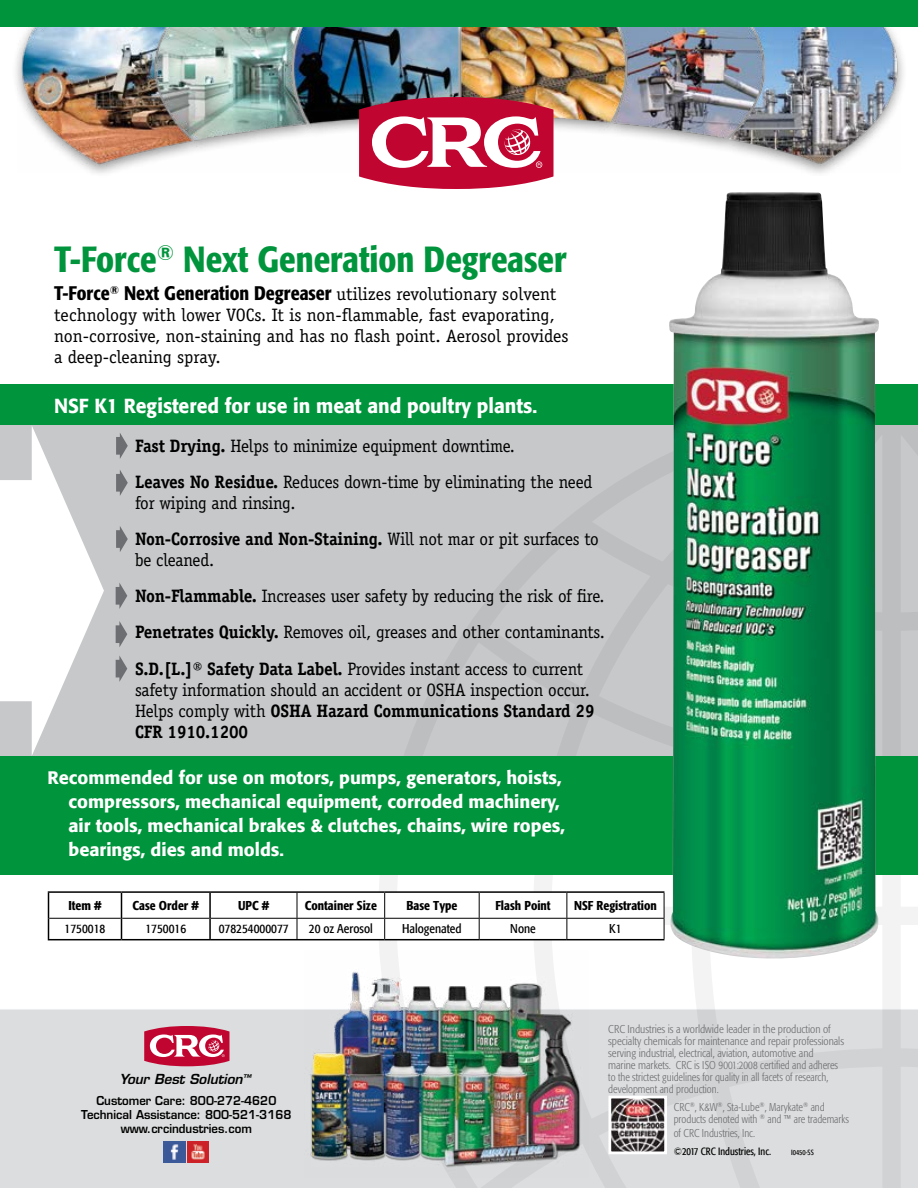
<style>
.page{position:relative;width:918px;height:1188px;background:#fff}
.page>*{position:absolute;margin:0;border:0;box-sizing:border-box;transform-origin:0 0}
.t1{font:500 condensed 36px "Formata";color:#00943c}
.t2{font:500 20.25px "Formata";color:#fff;scale:.95 1}
.t3{font:500 condensed 19.5px "Formata";color:#000}
.t4{font:18px/36.2px "Officina Serif";letter-spacing:-.01em;color:#000;scale:.96 1}
.t5{font:500 18px/24px "Formata";color:#fff}
.t6{font:18px/21px "Officina Serif";letter-spacing:-.01em;color:#000}
.t7{font:italic 600 13.5px "Eurostile";color:#000}
.t8{font:500 condensed 12.75px "Formata";color:#000}
.t9{font:condensed 12.75px "Formata";color:#000}
.t10{font:600 12px/14.4px "Eurostile";color:#000;text-align:center;scale:.95 1}
.t11{font:300 condensed 11.25px/12px "Formata";color:#6d6e71}
.t12{font:300 condensed 11.25px/12px "Formata";color:#6d6e71;scale:.95 1}
.t13{font:condensed 10.5px "Formata";color:#000;scale:.95 1}
.t14{font:condensed 7.5px "Formata";color:#000;scale:.95 1}
.s1{font-family:"Officina Serif";font-weight:400;font-stretch:normal;font-size:18px}
.s2{font-weight:700}
</style>
<div class="page">
<div style="left:0;top:424px;width:918px;height:332px;background:#c7c8ca"></div>
<div style="left:0;top:1009px;width:378px;height:179px;background:#dcddde"></div>
<svg style="left:378px;top:875px;width:540px;height:313px"></svg>
<img style="left:18px;top:27px;width:882px;height:146px">
<div style="left:0;top:0;width:918px;height:27px;background:#00943c"></div>
<img style="left:187px;top:1141px;width:22px;height:22px">
<img style="left:164px;top:1141px;width:21px;height:22px">
<svg style="left:359px;top:97px;width:195px;height:92px"></svg>
<svg style="left:144px;top:1026px;width:85px;height:40px"></svg>
<svg style="left:0;top:426px;width:104px;height:329px"></svg>
<div style="left:0;top:385px;width:918px;height:40px;background:#00943c"></div>
<div style="left:0;top:756px;width:918px;height:119px;background:#00943c"></div>
<img style="left:612px;top:1100px;width:51px;height:50px">
<div style="left:608px;top:1096px;width:59px;height:58px;border:3px solid #fff"></div>
<img style="left:669px;top:192px;width:210px;height:766px">
<svg style="left:116px;top:433px;width:12px;height:26px"></svg>
<svg style="left:116px;top:470px;width:12px;height:26px"></svg>
<svg style="left:116px;top:526px;width:12px;height:26px"></svg>
<svg style="left:116px;top:583px;width:11px;height:26px"></svg>
<svg style="left:116px;top:621px;width:11px;height:26px"></svg>
<svg style="left:116px;top:656px;width:11px;height:26px"></svg>
<hr style="left:48px;top:891px;width:74px;height:2px;background:#000">
<hr style="left:122px;top:891px;width:88px;height:2px;background:#000">
<hr style="left:210px;top:891px;width:87px;height:2px;background:#000">
<hr style="left:297px;top:891px;width:88px;height:2px;background:#000">
<hr style="left:385px;top:891px;width:94px;height:2px;background:#000">
<hr style="left:479px;top:891px;width:88px;height:2px;background:#000">
<hr style="left:567px;top:891px;width:97px;height:2px;background:#000">
<svg style="left:48px;top:892px;width:617px;height:48px"></svg>
<hr style="left:209px;top:918px;width:2px;height:21px;background:#000">
<hr style="left:48px;top:939px;width:74px;height:1px;background:#000">
<hr style="left:122px;top:939px;width:88px;height:1px;background:#000">
<hr style="left:210px;top:939px;width:87px;height:1px;background:#000">
<hr style="left:297px;top:939px;width:88px;height:1px;background:#000">
<hr style="left:385px;top:939px;width:94px;height:1px;background:#000">
<hr style="left:479px;top:939px;width:88px;height:1px;background:#000">
<hr style="left:567px;top:939px;width:97px;height:1px;background:#000">
<img style="left:305px;top:951px;width:283px;height:227px">
<h1 class="t1" style="left:54px;top:237px;width:514px">T-Force<sup>®</sup> Next Generation Degreaser</h1>
<p class="t3" style="left:54px;top:282px;width:504px">T-Force<sup>®</sup> Next Generation Degreaser <span class="s1">utilizes revolutionary solvent</span></p>
<p class="t6" style="left:54px;top:305px;width:516px">technology with lower VOCs. It is non-flammable, fast evaporating, non-corrosive, non-staining and has no flash point. Aerosol provides a deep-cleaning spray.</p>
<p class="t2" style="left:54px;top:393px;width:510px">NSF K1 Registered for use in meat and poultry plants.</p>
<p class="t4" style="left:135px;top:428px;width:478px"><span class="s2">Fast Drying.</span> Helps to minimize equipment downtime.<br><span class="s2">Leaves No Residue.</span> Reduces down-time by eliminating the need</p>
<p class="t4" style="left:135px;top:485px;width:485px">for wiping and rinsing.<br><span class="s2">Non-Corrosive and Non-Staining.</span> Will not mar or pit surfaces to</p>
<p class="t4" style="left:135px;top:542px;width:491px">be cleaned.<br><span class="s2">Non-Flammable.</span> Increases user safety by reducing the risk of fire.<br><span class="s2">Penetrates Quickly.</span> Removes oil, greases and other contaminants.<br><span class="s2">S.D.[L.]® Safety Data Label.</span> Provides instant access to current</p>
<p class="t4" style="left:135px;top:679px;width:480px;line-height:21px">safety information should an accident or OSHA inspection occur.<br>Helps comply with <span class="s2">OSHA Hazard Communications Standard 29<br>CFR 1910.1200</span></p>
<p class="t5" style="left:69px;top:765px;width:498px;text-indent:-21px">Recommended for use on motors, pumps, generators, hoists, compressors, mechanical equipment, corroded machinery, air tools, mechanical brakes &amp; clutches, chains, wire ropes, bearings, dies and molds.</p>
<p class="t8" style="left:68px;top:897px;width:35px">Item #</p>
<p class="t8" style="left:133px;top:897px;width:68px">Case Order #</p>
<p class="t8" style="left:238px;top:897px;width:33px">UPC #</p>
<p class="t8" style="left:305px;top:897px;width:73px">Container Size</p>
<p class="t8" style="left:406px;top:897px;width:52px">Base Type</p>
<p class="t8" style="left:495px;top:897px;width:57px">Flash Point</p>
<p class="t8" style="left:574px;top:897px;width:84px">NSF Registration</p>
<p class="t9" style="left:65px;top:921px;width:42px">1750018</p>
<p class="t9" style="left:145px;top:921px;width:42px">1750016</p>
<p class="t9" style="left:219px;top:921px;width:72px">078254000077</p>
<p class="t9" style="left:309px;top:921px;width:65px">20 oz Aerosol</p>
<p class="t9" style="left:402px;top:921px;width:61px">Halogenated</p>
<p class="t9" style="left:510px;top:921px;width:27px">None</p>
<p class="t9" style="left:609px;top:921px;width:14px">K1</p>
<p class="t7" style="left:119px;top:1070px;width:133px">Your Best Solution<sup>™</sup></p>
<p class="t10" style="left:81px;top:1093px;width:223px">Customer Care: 800-272-4620<br>Technical Assistance: 800-521-3168 www.crcindustries.com</p>
<p class="t11" style="left:608px;top:1024px;width:237px">CRC Industries is a worldwide leader in the production of specialty chemicals for maintenance and repair professionals serving industrial, electrical, aviation, automotive and<br>marine markets. CRC is ISO 9001:2008 certified and adheres to the strictest guidelines for quality in all facets of research, development and production.</p>
<p class="t12" style="left:674px;top:1101px;width:186px">CRC<sup>®</sup>, K&amp;W<sup>®</sup>, Sta-Lube<sup>®</sup>, Marykate<sup>®</sup> and products denoted with <sup>®</sup> and ™ are trademarks</p>
<p class="t12" style="left:674px;top:1127px;width:87px">of CRC Industries, Inc.</p>
<p class="t13" style="left:674px;top:1145px;width:104px">©2017 CRC Industries, Inc.</p>
<p class="t14" style="left:791px;top:1147px;width:26px">I0450-SS</p>
</div>
